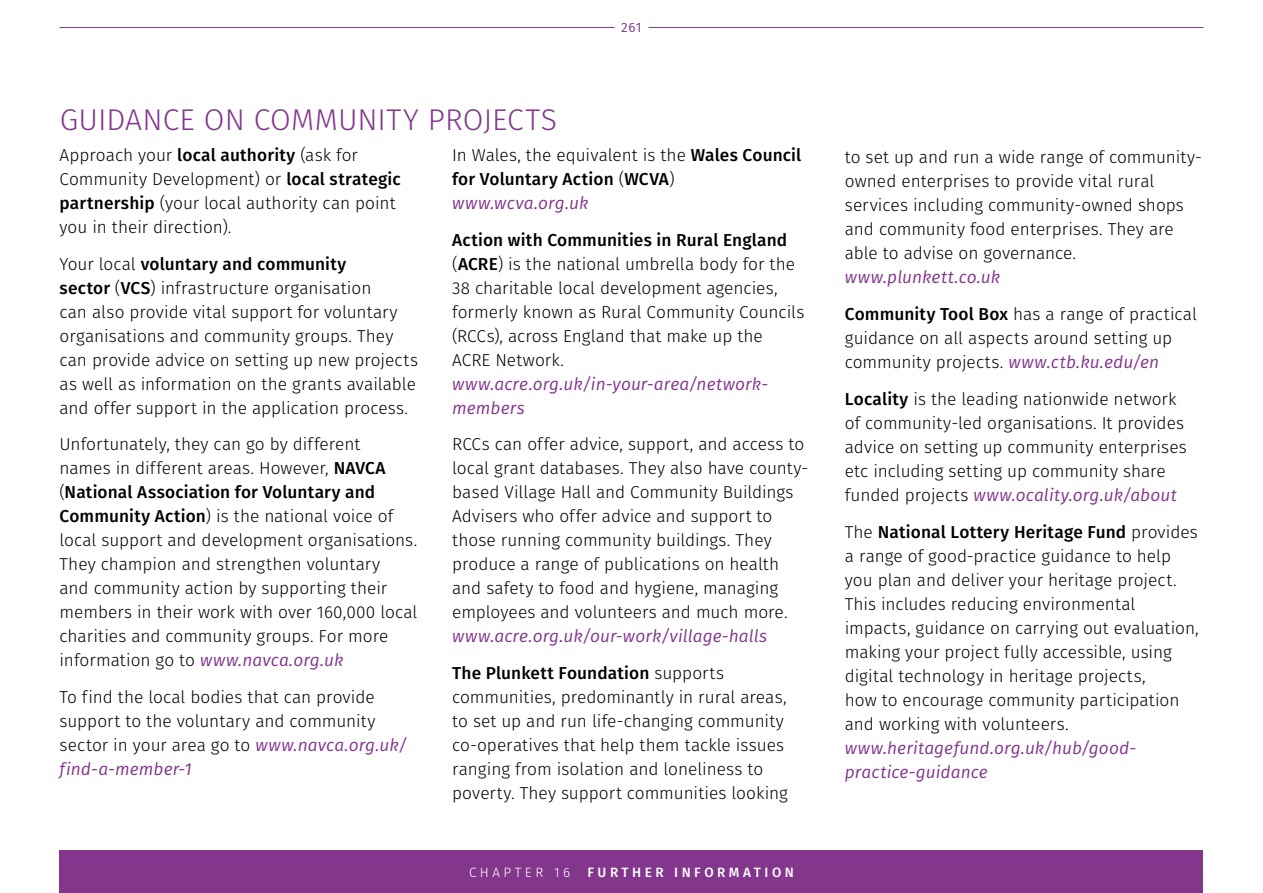
<style>
.page{position:relative;width:1263px;height:893px;background:#fff}
.page>*{position:absolute;margin:0;border:0;box-sizing:border-box;transform-origin:0 0}
.t1{font:300 30px "Fira Sans";letter-spacing:.005em;color:#82368c}
.t2{font:300 17.25px/24px "Fira Sans";color:#000}
.t3{font:italic 17.25px/24px "Fira Sans";letter-spacing:.005em;color:#82368c}
.t4{font:500 17.25px/24px "Fira Sans";letter-spacing:.01em;color:#000}
.t5{font:500 13.5px "Fira Sans";letter-spacing:.26em;color:#fff}
.t6{font:300 13.5px "Fira Sans";letter-spacing:.26em;color:#fff}
.t7{font:13.5px "Fira Sans";color:#82368c}
.s1{font-weight:500}
.s2{font-weight:400;font-style:italic;color:#82368c}
.s3{font-weight:300}
.s4{font-weight:500;font-style:normal;color:#000}
.s5{font-weight:300;font-style:normal;color:#000}
</style>
<div class="page">
<hr style="left:60px;top:27px;width:554px;height:1px;background:#82368c">
<hr style="left:648px;top:27px;width:555px;height:1px;background:#82368c">
<div style="left:60px;top:850px;width:1143px;height:43px;background:#82368c"></div>
<p class="t7" style="left:621px;top:17px;width:22px">261</p>
<h1 class="t1" style="left:60px;top:98px;width:499px">GUIDANCE ON COMMUNITY PROJECTS</h1>
<p class="t2" style="left:60px;top:143px;width:343px">Approach your <span class="s1">local authority</span> (ask for Community Development) or <span class="s1">local strategic partnership</span> (your local authority can point you in their direction).</p>
<p class="t2" style="left:60px;top:252px;width:360px">Your local <span class="s1">voluntary and community<br>sector</span> (<span class="s1">VCS</span>) infrastructure organisation<br>can also provide vital support for voluntary organisations and community groups. They can provide advice on setting up new projects as well as information on the grants available and offer support in the application process.</p>
<p class="t2" style="left:60px;top:432px;width:359px">Unfortunately, they can go by different<br>names in different areas. However, <span class="s1">NAVCA </span>(<span class="s1">National Association for Voluntary and Community Action</span>) is the national voice of local support and development organisations.<br>They champion and strengthen voluntary<br>and community action by supporting their members in their work with over 160,000 local charities and community groups. For more information go to <span class="s2">www.navca.org.uk</span></p>
<p class="t2" style="left:60px;top:685px;width:349px">To find the local bodies that can provide support to the voluntary and community sector in your area go to <span class="s2">www.navca.org.uk/ find-a-member-1</span></p>
<p class="t4" style="left:452px;top:142px;width:351px"><span class="s3">In Wales, the equivalent is the</span> Wales Council for Voluntary Action <span class="s3">(</span>WCVA<span class="s3">) </span><span class="s2">www.wcva.org.uk</span></p>
<p class="t2" style="left:452px;top:227px;width:354px"><span class="s1">Action with Communities in Rural England </span>(<span class="s1">ACRE</span>) is the national umbrella body for the 38 charitable local development agencies, formerly known as Rural Community Councils (RCCs), across England that make up the ACRE Network.</p>
<p class="t3" style="left:452px;top:371px;width:318px">www.acre.org.uk/in-your-area/network&shy;members</p>
<p class="t2" style="left:452px;top:432px;width:358px">RCCs can offer advice, support, and access to local grant databases. They also have county&shy;based Village Hall and Community Buildings Advisers who offer advice and support to those running community buildings. They produce a range of publications on health and safety to food and hygiene, managing employees and volunteers and much more.</p>
<p class="t3" style="left:452px;top:618px;width:316px;line-height:36.8px">www.acre.org.uk/our-work/village-halls<br><span class="s4">The Plunkett Foundation</span> <span class="s5">supports</span></p>
<p class="t2" style="left:452px;top:685px;width:337px">communities, predominantly in rural areas, to set up and run life-changing community co-operatives that help them tackle issues ranging from isolation and loneliness to poverty. They support communities looking</p>
<p class="t6" style="left:469px;top:862px;width:103px">CHAPTER 16</p>
<p class="t5" style="left:587px;top:861px;width:208px">FURTHER INFORMATION</p>
<p class="t2" style="left:845px;top:145px;width:359px">to set up and run a wide range of community&shy;owned enterprises to provide vital rural services including community-owned shops and community food enterprises. They are able to advise on governance.</p>
<p class="t2" style="left:845px;top:259px;width:354px;line-height:36.8px"><span class="s2">www.plunkett.co.uk<br></span><span class="s1">Community Tool Box</span> has a range of practical</p>
<p class="t2" style="left:845px;top:326px;width:329px">guidance on all aspects around setting up community projects. <span class="s2">www.ctb.ku.edu/en</span></p>
<p class="t2" style="left:845px;top:387px;width:344px"><span class="s1">Locality</span> is the leading nationwide network of community-led organisations. It provides advice on setting up community enterprises etc including setting up community share funded projects <span class="s2">www.ocality.org.uk/about</span></p>
<p class="t2" style="left:845px;top:519px;width:356px">The <span class="s1">National Lottery Heritage Fund</span> provides a range of good-practice guidance to help you plan and deliver your heritage project.<br>This includes reducing environmental impacts, guidance on carrying out evaluation, making your project fully accessible, using digital technology in heritage projects,<br>how to encourage community participation and working with volunteers.</p>
<p class="t3" style="left:845px;top:735px;width:293px">www.heritagefund.org.uk/hub/good&shy;practice-guidance</p>
</div>
